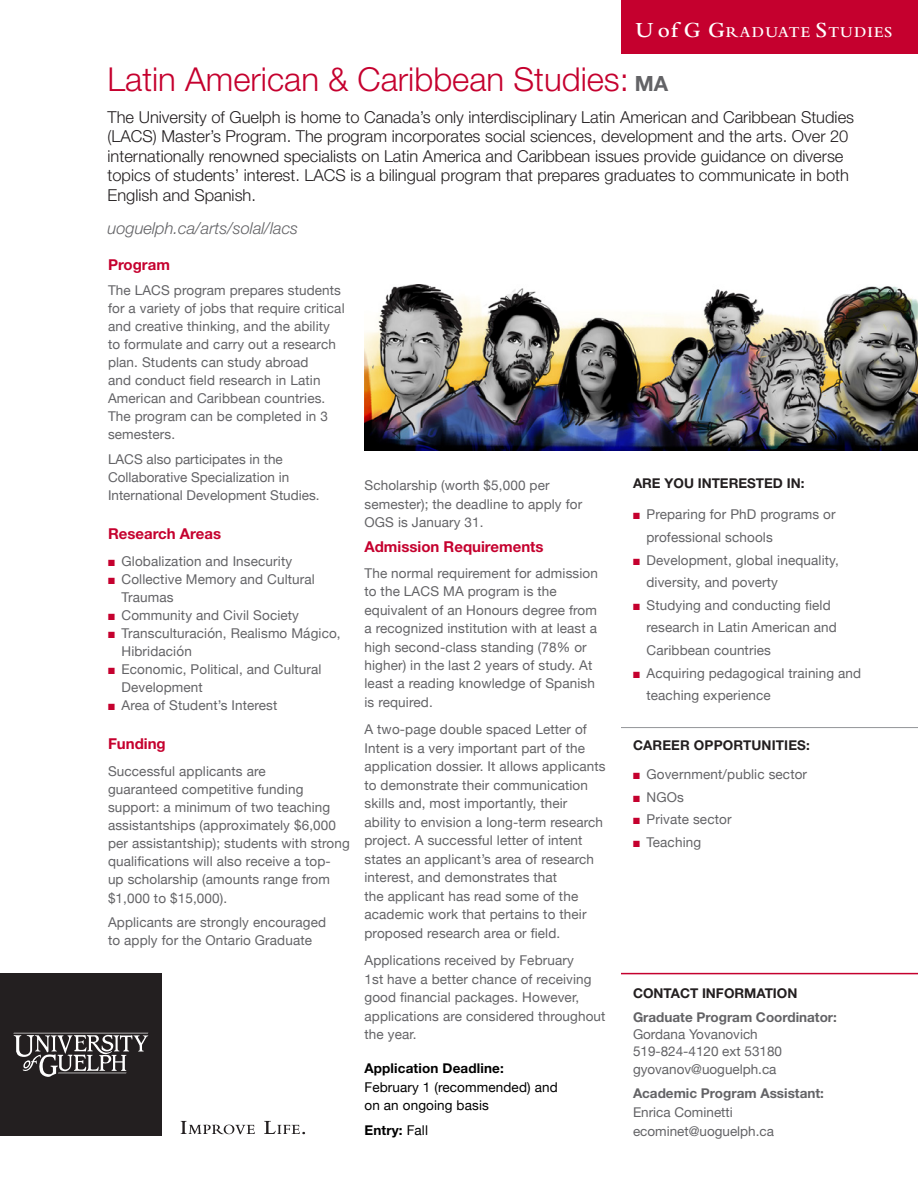
<style>
.page{position:relative;width:918px;height:1188px;background:#fff}
.page>*{position:absolute;margin:0;border:0;box-sizing:border-box;transform-origin:0 0}
.t1{font:300 33px "Helvetica Neue";color:#c5002e}
.Introduction__9pt_af{font:300 16.5px/19.5px "Helvetica Neue";color:#231f20}
.Introduction__9pt_af-2{font:italic 300 16.5px "Helvetica Neue";color:#636366}
.t2{font:600 15.75px "Bembo";letter-spacing:.07em;color:#fff}
.Red_Heading_2{font:700 15px "Helvetica Neue";color:#c5002e}
.Subhead_1__6pt_after{font:700 15px "Helvetica Neue";color:#c5002e}
.Paragraph_Style_1{font:13.5px/18.5px "Helvetica Neue";letter-spacing:.01em;color:#636366}
.t3{font:700 13.5px "Helvetica Neue";color:#636366}
.Paragraph_Style_1-2{font:13.5px/18.5px "Helvetica Neue";letter-spacing:.01em;color:#000}
.SubHeading_-_Black_H{font:700 13.5px "Helvetica Neue";color:#231f20}
.t4{font:13.5px/18.9px "Helvetica Neue";color:#636366}
.SubHeading_-_Black_H-2{font:700 13.5px "Helvetica Neue";letter-spacing:.01em;color:#000}
.Subhead_1__6pt_after-2{font:700 13.5px "Helvetica Neue";color:#231f20}
.Paragraph_Style_1-3{font:700 13.5px "Helvetica Neue";letter-spacing:.01em;color:#000}
.s1{font-size:22.5px}
.s2{font-weight:700;font-size:21px;color:#636366}
.s3{color:#c5002e}
.s4{font-weight:400}
</style>
<div class="page">
<div style="left:0;top:973px;width:162px;height:163px;background:#231f20"></div>
<svg style="left:13px;top:1033px;width:135px;height:44px"></svg>
<svg style="left:181px;top:1121px;width:74px;height:13px"></svg>
<svg style="left:264px;top:1121px;width:41px;height:13px"></svg>
<div style="left:621px;top:0;width:297px;height:54px;background:#c5002e"></div>
<img style="left:364px;top:284px;width:554px;height:167px">
<hr style="left:621px;top:973px;width:297px;height:1px;background:#c5002e">
<hr style="left:621px;top:727px;width:297px;height:1px;background:#939598">
<p class="t2" style="left:635px;top:24px;width:257px"><span class="s1">U</span> <span class="s1">of</span> <span class="s1">G G</span>RADUATE <span class="s1">S</span>TUDIES</p>
<p class="t1" style="left:108px;top:59px;width:562px">Latin American &amp; Caribbean Studies: <span class="s2">MA</span></p>
<p class="Introduction__9pt_af" style="left:108px;top:107px;width:748px">The University of Guelph is home to Canada’s only interdisciplinary Latin American and Caribbean Studies (LACS) Master’s Program. The program incorporates social sciences, development and the arts. Over 20 internationally renowned specialists on Latin America and Caribbean issues provide guidance on diverse topics of students’ interest. LACS is a bilingual program that prepares graduates to communicate in both English and Spanish.</p>
<p class="Introduction__9pt_af-2" style="left:108px;top:218px;width:192px">uoguelph.ca/arts/solal/lacs</p>
<p class="Subhead_1__6pt_after" style="left:108px;top:255px;width:63px">Program</p>
<p class="Paragraph_Style_1" style="left:108px;top:281px;width:238px">The LACS program prepares students for a variety of jobs that require critical and creative thinking, and the ability to formulate and carry out a research plan. Students can study abroad<br>and conduct field research in Latin American and Caribbean countries.<br>The program can be completed in 3 semesters.</p>
<p class="Paragraph_Style_1" style="left:108px;top:451px;width:213px">LACS also participates in the<br>Collaborative Specialization in<br>International Development Studies.</p>
<p class="Red_Heading_2" style="left:108px;top:524px;width:115px">Research Areas</p>
<p class="Paragraph_Style_1" style="left:108px;top:552px;width:186px"><span class="s3">■</span> Globalization and Insecurity</p>
<p class="Paragraph_Style_1" style="left:122px;top:571px;width:195px;text-indent:-14px"><span class="s3">■</span> Collective Memory and Cultural<br>Traumas</p>
<p class="Paragraph_Style_1" style="left:108px;top:607px;width:193px"><span class="s3">■</span> Community and Civil Society</p>
<p class="Paragraph_Style_1" style="left:122px;top:625px;width:221px;text-indent:-14px"><span class="s3">■</span> Transculturación, Realismo Mágico,<br>Hibridación</p>
<p class="Paragraph_Style_1" style="left:122px;top:661px;width:202px;text-indent:-14px"><span class="s3">■</span> Economic, Political, and Cultural<br>Development</p>
<p class="Paragraph_Style_1" style="left:108px;top:697px;width:171px"><span class="s3">■</span> Area of Student’s Interest</p>
<p class="Red_Heading_2" style="left:108px;top:734px;width:59px">Funding</p>
<p class="Paragraph_Style_1" style="left:108px;top:763px;width:243px">Successful applicants are<br>guaranteed competitive funding support: a minimum of two teaching assistantships (approximately $6,000 per assistantship); students with strong qualifications will also receive a top-<br>up scholarship (amounts range from $1,000 to $15,000).</p>
<p class="Paragraph_Style_1" style="left:108px;top:914px;width:220px">Applicants are strongly encouraged to apply for the Ontario Graduate</p>
<p class="Paragraph_Style_1" style="left:364px;top:477px;width:219px">Scholarship (worth $5,000 per semester); the deadline to apply for<br>OGS is January 31.</p>
<p class="Red_Heading_2" style="left:364px;top:538px;width:181px">Admission Requirements</p>
<p class="Paragraph_Style_1" style="left:364px;top:564px;width:235px">The normal requirement for admission to the LACS MA program is the equivalent of an Honours degree from a recognized institution with at least a high second-class standing (78% or higher) in the last 2 years of study. At least a reading knowledge of Spanish is required.</p>
<p class="Paragraph_Style_1" style="left:364px;top:721px;width:243px">A two-page double spaced Letter of Intent is a very important part of the application dossier. It allows applicants to demonstrate their communication skills and, most importantly, their ability to envision a long-term research project. A successful letter of intent states an applicant’s area of research interest, and demonstrates that<br>the applicant has read some of the academic work that pertains to their proposed research area or field.</p>
<p class="Paragraph_Style_1" style="left:364px;top:952px;width:243px">Applications received by February<br>1st have a better chance of receiving good financial packages. However, applications are considered throughout the year.</p>
<p class="SubHeading_-_Black_H-2" style="left:364px;top:1060px;width:141px">Application Deadline:</p>
<p class="Paragraph_Style_1-2" style="left:364px;top:1079px;width:195px">February 1 (recommended) and on an ongoing basis</p>
<p class="Paragraph_Style_1-3" style="left:364px;top:1122px;width:65px">Entry: <span class="s4">Fall</span></p>
<p class="Subhead_1__6pt_after-2" style="left:633px;top:475px;width:173px">ARE YOU INTERESTED IN:</p>
<p class="Paragraph_Style_1" style="left:646px;top:504px;width:191px;line-height:22.6px;text-indent:-14px"><span class="s3">■</span> Preparing for PhD programs or professional schools</p>
<p class="Paragraph_Style_1" style="left:646px;top:549px;width:194px;line-height:22.6px;text-indent:-14px"><span class="s3">■</span> Development, global inequality, diversity, and poverty</p>
<p class="Paragraph_Style_1" style="left:646px;top:594px;width:192px;line-height:22.6px;text-indent:-14px"><span class="s3">■</span> Studying and conducting field research in Latin American and<br>Caribbean countries</p>
<p class="Paragraph_Style_1" style="left:646px;top:662px;width:216px;line-height:22.6px;text-indent:-14px"><span class="s3">■</span> Acquiring pedagogical training and teaching experience</p>
<p class="SubHeading_-_Black_H" style="left:633px;top:737px;width:178px">CAREER OPPORTUNITIES:</p>
<p class="Paragraph_Style_1" style="left:633px;top:766px;width:176px"><span class="s3">■</span> Government/public sector</p>
<p class="Paragraph_Style_1" style="left:633px;top:788px;width:52px"><span class="s3">■</span> NGOs</p>
<p class="Paragraph_Style_1" style="left:633px;top:811px;width:100px"><span class="s3">■</span> Private sector</p>
<p class="Paragraph_Style_1" style="left:633px;top:833px;width:70px"><span class="s3">■</span> Teaching</p>
<p class="SubHeading_-_Black_H" style="left:633px;top:985px;width:166px">CONTACT INFORMATION</p>
<p class="t3" style="left:633px;top:1009px;width:206px">Graduate Program Coordinator:</p>
<p class="Paragraph_Style_1" style="left:633px;top:1026px;width:126px">Gordana Yovanovich</p>
<p class="Paragraph_Style_1" style="left:633px;top:1043px;width:151px">519-824-4120 ext 53180</p>
<p class="Paragraph_Style_1" style="left:633px;top:1060px;width:145px">gyovanov@uoguelph.ca</p>
<p class="t3" style="left:633px;top:1084px;width:192px">Academic Program Assistant:</p>
<p class="t4" style="left:633px;top:1102px;width:143px">Enrica Cominetti ecominet@uoguelph.ca</p>
</div>
